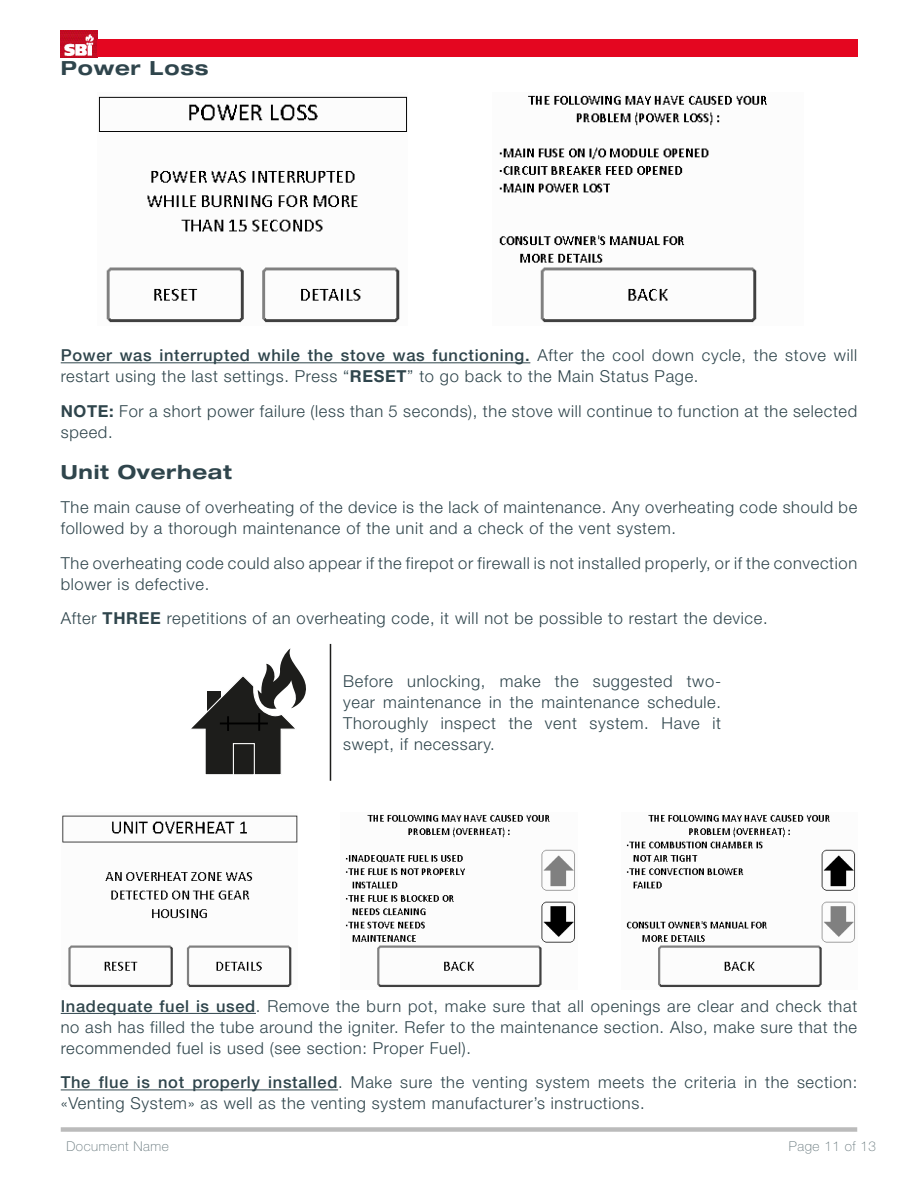
<style>
.page{position:relative;width:918px;height:1188px;background:#fff}
.page>*{position:absolute;margin:0;border:0;box-sizing:border-box;transform-origin:0 0}
.Titre_3{font:700 expanded 19.5px "Helvetica Neue LT Std";letter-spacing:.04em;color:#2f454c}
.t1{font:300 16.5px/21px "Helvetica Neue LT Std";letter-spacing:.04em;color:#2f454c}
.t2{font:100 13.5px "Helvetica Neue LT Std";letter-spacing:.04em;color:#637479}
.s1{font-weight:500}
.s2{font-weight:700}
</style>
<div class="page">
<img style="left:61px;top:30px;width:36px;height:27px">
<div style="left:97px;top:39px;width:760px;height:18px;background:#e40620"></div>
<div style="left:61px;top:1127px;width:796px;height:5px;background:#bbb"></div>
<hr style="left:61px;top:362px;width:469px;height:1px;background:#2f454c">
<hr style="left:61px;top:1013px;width:195px;height:1px;background:#2f454c">
<hr style="left:61px;top:1090px;width:277px;height:1px;background:#2f454c">
<hr style="left:330px;top:644px;width:1px;height:137px;background:#1d1d1b">
<svg style="left:191px;top:648px;width:115px;height:127px"></svg>
<hr style="left:220px;top:723px;width:48px;height:1px;background:#000">
<img style="left:98px;top:96px;width:310px;height:227px">
<img style="left:499px;top:95px;width:268px;height:228px">
<img style="left:62px;top:815px;width:236px;height:172px">
<img style="left:345px;top:814px;width:230px;height:173px">
<img style="left:626px;top:814px;width:230px;height:173px">
<p class="Titre_3" style="left:61px;top:55px;width:149px">Power Loss</p>
<p class="t1" style="left:61px;top:344px;width:798px"><span class="s1">Power was interrupted while the stove was functioning.</span> After the cool down cycle, the stove will restart using the last settings. Press “<span class="s2">RESET</span>” to go back to the Main Status Page.</p>
<p class="t1" style="left:61px;top:400px;width:798px"><span class="s2">NOTE:</span> For a short power failure (less than 5 seconds), the stove will continue to function at the selected speed.</p>
<p class="Titre_3" style="left:61px;top:460px;width:173px">Unit Overheat</p>
<p class="t1" style="left:61px;top:497px;width:798px">The main cause of overheating of the device is the lack of maintenance. Any overheating code should be followed by a thorough maintenance of the unit and a check of the vent system.</p>
<p class="t1" style="left:61px;top:552px;width:798px">The overheating code could also appear if the firepot or firewall is not installed properly, or if the convection blower is defective.</p>
<p class="t1" style="left:61px;top:608px;width:708px">After <span class="s2">THREE</span> repetitions of an overheating code, it will not be possible to restart the device.</p>
<p class="t1" style="left:343px;top:670px;width:379px;text-align:justify">Before unlocking, make the suggested two&shy;year maintenance in the maintenance schedule.<br>Thoroughly inspect the vent system. Have it swept, if necessary.</p>
<p class="t1" style="left:61px;top:995px;width:798px;text-align:justify"><span class="s1">Inadequate fuel is used</span>. Remove the burn pot, make sure that all openings are clear and check that no ash has filled the tube around the igniter. Refer to the maintenance section. Also, make sure that the recommended fuel is used (see section: Proper Fuel).</p>
<p class="t1" style="left:61px;top:1072px;width:798px"><span class="s1">The flue is not properly installed</span>. Make sure the venting system meets the criteria in the section: «Venting System» as well as the venting system manufacturer’s instructions.</p>
<p class="t2" style="left:66px;top:1138px;width:104px">Document Name</p>
<p class="t2" style="left:789px;top:1138px;width:89px">Page 11 of 13</p>
</div>
